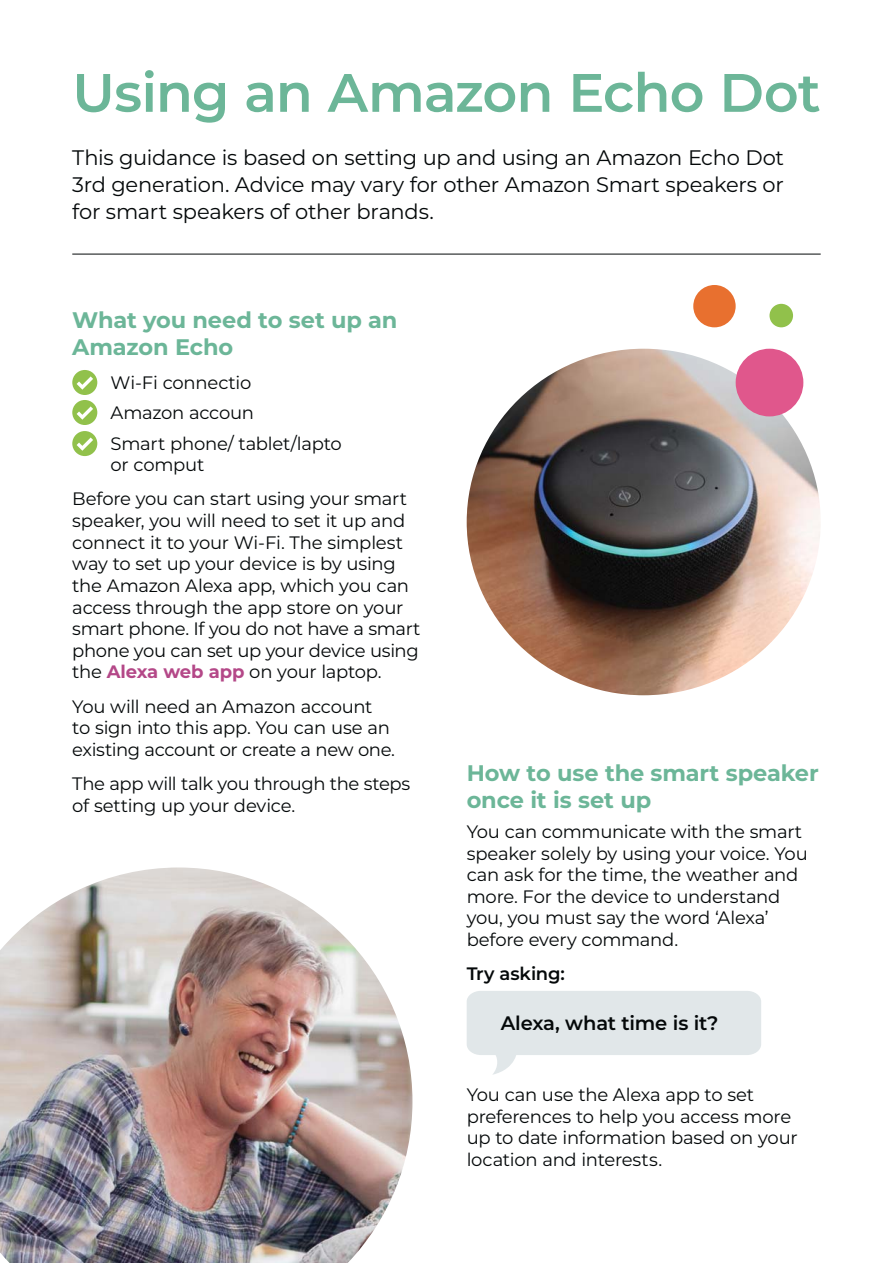
<style>
.page{position:relative;width:893px;height:1263px;background:#fff}
.page>*{position:absolute;margin:0;border:0;box-sizing:border-box;transform-origin:0 0}
.t1{font:600 54px "Montserrat";letter-spacing:-.01em;color:#6cb698}
.t2{font:700 22.5px/27px "Montserrat";letter-spacing:-.01em;color:#6cb698}
.t3{font:21px/27px "Montserrat";letter-spacing:-.01em;color:#040809;text-align:justify}
.t4{font:600 19.5px "Montserrat";letter-spacing:-.01em;color:#040809}
.t5{font:18px/21.6px "Montserrat";letter-spacing:-.015em;color:#040809}
.t6{font:600 18px "Montserrat";letter-spacing:-.01em;color:#040809}
.s1{font-weight:700;color:#b44888}
</style>
<div class="page">
<hr style="left:72px;top:254px;width:749px;height:1px;background:#040809">
<div style="left:72px;top:370px;width:25px;height:25px;background:#91c14b;border-radius:50%"></div>
<svg style="left:77px;top:376px;width:16px;height:14px"></svg>
<div style="left:72px;top:400px;width:25px;height:25px;background:#91c14b;border-radius:50%"></div>
<svg style="left:77px;top:406px;width:16px;height:14px"></svg>
<div style="left:72px;top:431px;width:25px;height:25px;background:#91c14b;border-radius:50%"></div>
<svg style="left:77px;top:437px;width:16px;height:14px"></svg>
<img style="left:0;top:867px;width:412px;height:396px">
<img style="left:467px;top:349px;width:354px;height:346px;border-radius:50%">
<div style="left:736px;top:349px;width:67px;height:67px;background:#e0578c;border-radius:50%"></div>
<div style="left:693px;top:285px;width:43px;height:42px;background:#e8702f;border-radius:50%"></div>
<div style="left:769px;top:304px;width:24px;height:23px;background:#91c14b;border-radius:50%"></div>
<svg style="left:467px;top:991px;width:294px;height:84px"></svg>
<h2 class="t1" style="left:72px;top:67px;width:750px">Using an Amazon Echo Dot</h2>
<p class="t3" style="left:72px;top:145px;width:713px">This guidance is based on setting up and using an Amazon Echo Dot 3rd generation. Advice may vary for other Amazon Smart speakers or for smart speakers of other brands.</p>
<h3 class="t2" style="left:72px;top:308px;width:327px">What you need to set up an<br>Amazon Echo</h3>
<p class="t5" style="left:111px;top:373px;width:142px">Wi-Fi connectio</p>
<p class="t5" style="left:111px;top:403px;width:145px">Amazon accoun</p>
<p class="t5" style="left:111px;top:433px;width:233px">Smart phone/ tablet/lapto or comput</p>
<p class="t5" style="left:72px;top:489px;width:350px">Before you can start using your smart speaker, you will need to set it up and connect it to your Wi-Fi. The simplest way to set up your device is by using the Amazon Alexa app, which you can access through the app store on your smart phone. If you do not have a smart phone you can set up your device using the <span class="s1">Alexa web app</span> on your laptop.</p>
<p class="t5" style="left:72px;top:697px;width:324px">You will need an Amazon account to sign into this app. You can use an existing account or create a new one.</p>
<p class="t5" style="left:72px;top:774px;width:340px">The app will talk you through the steps of setting up your device.</p>
<h3 class="t2" style="left:467px;top:760px;width:353px">How to use the smart speaker once it is set up</h3>
<p class="t5" style="left:467px;top:822px;width:343px">You can communicate with the smart speaker solely by using your voice. You can ask for the time, the weather and more. For the device to understand you, you must say the word ‘Alexa’ before every command.</p>
<p class="t6" style="left:467px;top:965px;width:100px">Try asking:</p>
<p class="t4" style="left:501px;top:1014px;width:219px">Alexa, what time is it?</p>
<p class="t5" style="left:467px;top:1085px;width:332px">You can use the Alexa app to set preferences to help you access more up to date information based on your location and interests.</p>
</div>
